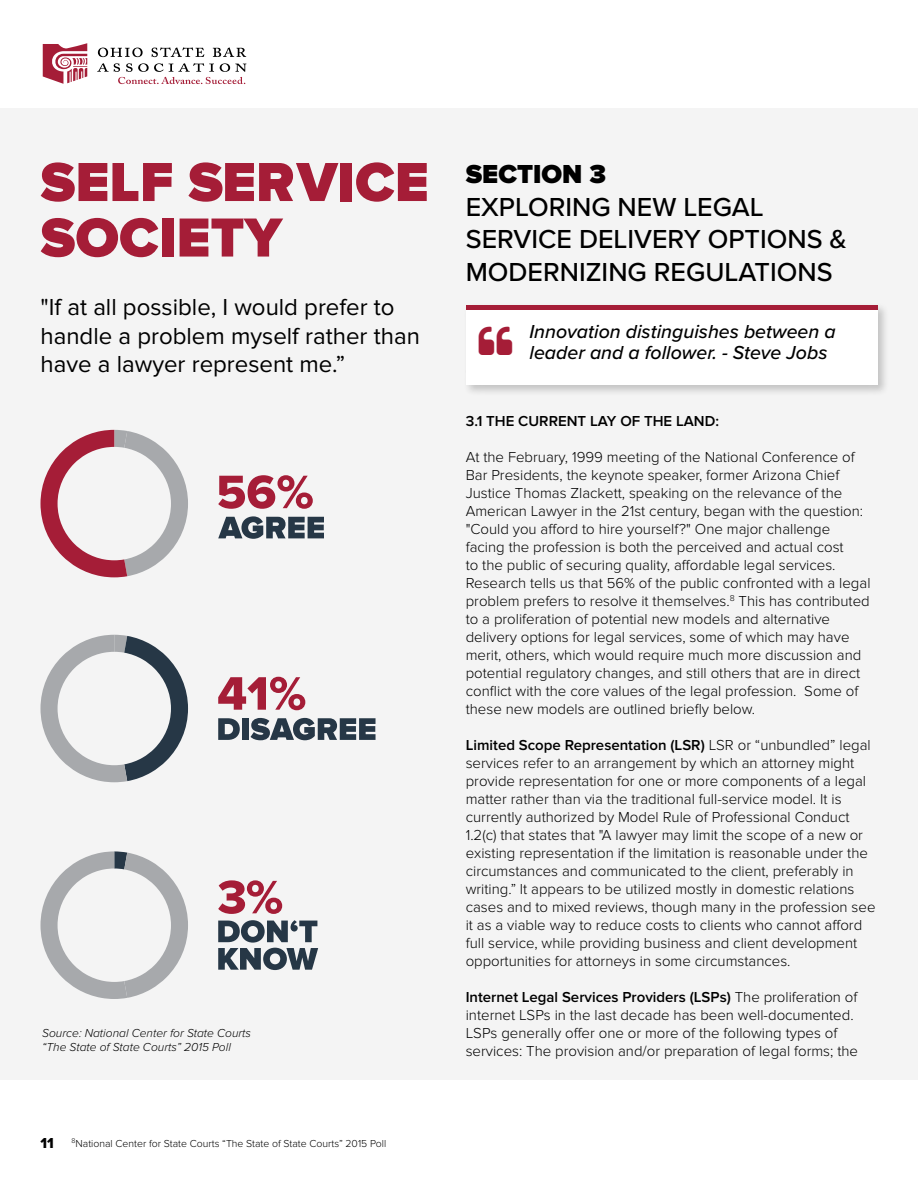
<style>
.page{position:relative;width:918px;height:1188px;background:#fff}
.page>*{position:absolute;margin:0;border:0;box-sizing:border-box;transform-origin:0 0}
.t1{font:900 57px/55.5px "Proxima Nova";color:#a51d37}
.t2{font:500 27px/32.4px "Proxima Nova";color:#000}
.t3{font:900 27px "Proxima Nova";color:#000}
.t4{font:24px/28.8px "Proxima Nova";color:#000}
.t5{font:italic 500 19.5px/20.4px "Proxima Nova";color:#000}
.t6{font:300 15px/18px "Proxima Nova";color:#000}
.t7{font:600 15px "Proxima Nova";color:#000}
.t8{font:15px "Proxima Nova Extrabld";color:#000}
.t9{font:italic 300 12px/14.4px "Proxima Nova";color:#000}
.t10{font:300 10.5px "Proxima Nova";color:#000}
.s1{font-weight:600}
</style>
<div class="page">
<div style="left:0;top:108px;width:918px;height:972px;background:#f4f4f4"></div>
<svg style="left:42px;top:43px;width:46px;height:41px"></svg>
<svg style="left:98px;top:48px;width:45px;height:9px"></svg>
<svg style="left:152px;top:47px;width:52px;height:10px"></svg>
<svg style="left:213px;top:47px;width:33px;height:10px"></svg>
<svg style="left:97px;top:63px;width:149px;height:21px"></svg>
<svg style="left:40px;top:430px;width:148px;height:147px"></svg>
<svg style="left:40px;top:635px;width:148px;height:147px"></svg>
<svg style="left:40px;top:851px;width:148px;height:148px"></svg>
<svg style="left:218px;top:880px;width:64px;height:34px"></svg>
<svg style="left:218px;top:920px;width:100px;height:50px"></svg>
<svg style="left:218px;top:475px;width:95px;height:34px"></svg>
<svg style="left:218px;top:516px;width:106px;height:23px"></svg>
<svg style="left:218px;top:677px;width:87px;height:33px"></svg>
<svg style="left:218px;top:718px;width:22px;height:22px"></svg>
<div style="left:242px;top:718px;width:7px;height:22px;background:#263746"></div>
<svg style="left:251px;top:718px;width:125px;height:22px"></svg>
<div style="left:464px;top:303px;width:426px;height:93px;background:#000;opacity:.2"></div>
<div style="left:466px;top:305px;width:412px;height:6px;background:#a51d37"></div>
<div style="left:466px;top:311px;width:412px;height:74px;background:#fff"></div>
<h1 class="t1" style="left:40px;top:156px;width:390px">SELF SERVICE<br>SOCIETY</h1>
<h3 class="t4" style="left:41px;top:293px;width:381px">"If at all possible, I would prefer to handle a problem myself rather than have a lawyer represent me.”</h3>
<p class="t9" style="left:42px;top:1026px;width:210px">Source: National Center for State Courts “The State of State Courts” 2015 Poll</p>
<p class="t8" style="left:40px;top:1134px;width:15px">11</p>
<p class="t10" style="left:72px;top:1138px;width:316px"><sup>8</sup>National Center for State Courts “The State of State Courts” 2015 Poll</p>
<h2 class="t3" style="left:466px;top:159px;width:142px">SECTION 3</h2>
<h2 class="t2" style="left:466px;top:190px;width:383px">EXPLORING NEW LEGAL<br>SERVICE DELIVERY OPTIONS &amp;<br>MODERNIZING REGULATIONS</h2>
<h3 class="t5" style="left:529px;top:321px;width:308px">Innovation distinguishes between a leader and a follower. - Steve Jobs</h3>
<h3 class="t5" style="left:466px;top:326px;width:375px">"Innovation distinguishes between a leader</h3>
<p class="t7" style="left:466px;top:412px;width:255px">3.1 THE CURRENT LAY OF THE LAND:</p>
<p class="t6" style="left:466px;top:448px;width:406px">At the February, 1999 meeting of the National Conference of Bar Presidents, the keynote speaker, former Arizona Chief Justice Thomas Zlackett, speaking on the relevance of the American Lawyer in the 21st century, began with the question: "Could you afford to hire yourself?" One major challenge facing the profession is both the perceived and actual cost<br>to the public of securing quality, affordable legal services.<br>Research tells us that 56% of the public confronted with a legal problem prefers to resolve it themselves.<sup>8</sup> This has contributed to a proliferation of potential new models and alternative delivery options for legal services, some of which may have merit, others, which would require much more discussion and potential regulatory changes, and still others that are in direct conflict with the core values of the legal profession. Some of these new models are outlined briefly below.</p>
<p class="t6" style="left:466px;top:736px;width:411px"><span class="s1">Limited Scope Representation (LSR)</span> LSR or “unbundled” legal services refer to an arrangement by which an attorney might provide representation for one or more components of a legal matter rather than via the traditional full-service model. It is currently authorized by Model Rule of Professional Conduct 1.2(c) that states that "A lawyer may limit the scope of a new or existing representation if the limitation is reasonable under the circumstances and communicated to the client, preferably in writing.” It appears to be utilized mostly in domestic relations cases and to mixed reviews, though many in the profession see it as a viable way to reduce costs to clients who cannot afford full service, while providing business and client development opportunities for attorneys in some circumstances.</p>
<p class="t6" style="left:466px;top:988px;width:394px"><span class="s1">Internet Legal Services Providers (LSPs)</span> The proliferation of internet LSPs in the last decade has been well-documented.<br>LSPs generally offer one or more of the following types of services: The provision and/or preparation of legal forms; the</p>
</div>
